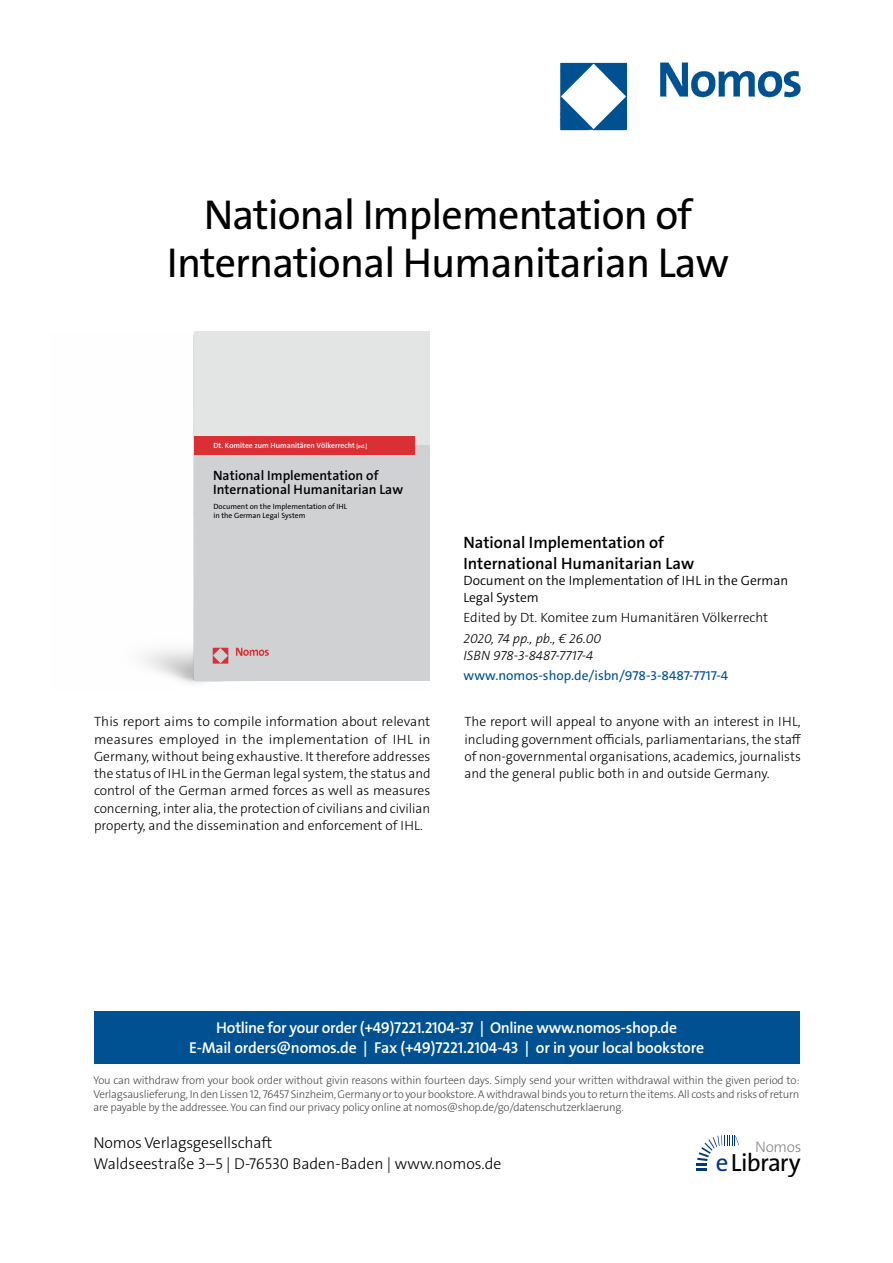
<style>
.page{position:relative;width:893px;height:1263px;background:#fff}
.page>*{position:absolute;margin:0;border:0;box-sizing:border-box;transform-origin:0 0}
.t1{font:42px/48px "The Sans Os F";letter-spacing:-.02em;color:#000;text-align:center}
.t2{font:24.9px "The Sans Os F";letter-spacing:-.03em;color:#000}
.t3{font:600 16.5px/21px "The Sans C5";color:#000}
.t4{font:600 15.75px/21px "The Sans Os F";letter-spacing:-.02em;color:#fff;text-align:center}
.t5{font:300 15.75px/21px "The Sans Os F";color:#000}
.t6{font:300 15.3px "The Sans Os F";letter-spacing:-.02em;color:#87888a}
.t7{font:300 13.5px/17.2px "The Sans C5";color:#000;text-align:justify}
.t8{font:300 13.5px/16.5px "The Sans C5";color:#000}
.t9{font:600 13.5px/14.7px "The Sans Os F";color:#000}
.t10{font:italic 300 13.5px/16.5px "The Sans C5";color:#000}
.t11{font:13.5px "The Sans C5";color:#005192}
.t12{font:300 11.25px/13.5px "The Sans Os F";letter-spacing:-.02em;color:#4b4b4d;text-align:justify}
.t13{font:7.65px/9.1px "The Sans Os F";color:#000}
.t14{font:600 7.65px "The Sans Os F";color:#fff}
.s1{font-size:5.4px}
.s2{color:#003882}
</style>
<div class="page">
<div style="left:94px;top:1011px;width:705px;height:52px;background:#005192"></div>
<svg style="left:697px;top:1135px;width:42px;height:36px"></svg>
<img style="left:559px;top:62px;width:242px;height:69px">
<img style="left:144px;top:335px;width:285px;height:349px">
<div style="left:194px;top:331px;width:236px;height:126px;background:#e3e4e4"></div>
<div style="left:194px;top:445px;width:236px;height:235px;background:#d0d1d2"></div>
<div style="left:194px;top:436px;width:220px;height:18px;background:#db2f36"></div>
<img style="left:213px;top:647px;width:56px;height:17px">
<h1 class="t1" style="left:167px;top:195px;width:564px">National Implementation of<br>International Humanitarian Law</h1>
<p class="t14" style="left:213px;top:441px;width:155px">Dt. Komitee zum Humanitären Völkerrecht <span class="s1">[ed.]</span></p>
<p class="t9" style="left:213px;top:468px;width:192px">National Implementation of<br>International Humanitarian Law</p>
<p class="t13" style="left:213px;top:503px;width:135px">Document on the Implementation of IHL in the German Legal System</p>
<p class="t3" style="left:463px;top:532px;width:232px">National Implementation of<br>International Humanitarian Law</p>
<p class="t8" style="left:463px;top:572px;width:326px">Document on the Implementation of IHL in the German<br>Legal System</p>
<p class="t7" style="left:463px;top:609px;width:306px">Edited by Dt. Komitee zum Humanitären Völkerrecht</p>
<p class="t10" style="left:463px;top:630px;width:139px">2020, 74 pp., pb., € 26.00<br>ISBN 978-3-8487-7717-4</p>
<p class="t11" style="left:463px;top:667px;width:266px">www.nomos-shop.de/isbn/978-3-8487-7717-4</p>
<p class="t7" style="left:94px;top:713px;width:338px">This report aims to compile information about relevant measures employed in the implementation of IHL in Germany, without being exhaustive. It therefore addresses the status of IHL in the German legal system, the status and control of the German armed forces as well as measures concerning, inter alia, the protection of civilians and civilian property, and the dissemination and enforcement of IHL.</p>
<p class="t7" style="left:464px;top:713px;width:338px">The report will appeal to anyone with an interest in IHL, including government officials, parliamentarians, the staff of non-governmental organisations, academics, journalists and the general public both in and outside Germany.</p>
<p class="t4" style="left:189px;top:1017px;width:516px">Hotline for your order (+49)7221.2104-37 | Online www.nomos-shop.de<br>E-Mail orders@nomos.de | Fax (+49)7221.2104-43 | or in your local bookstore</p>
<p class="t12" style="left:94px;top:1074px;width:707px">You can withdraw from your book order without givin reasons within fourteen days. Simply send your written withdrawal within the given period to:<br>Verlagsauslieferung, In den Lissen 12, 76457 Sinzheim, Germany or to your bookstore. A withdrawal binds you to return the items. All costs and risks of return are payable by the addressee. You can find our privacy policy online at nomos@shop.de/go/datenschutzerklaerung.</p>
<p class="t5" style="left:94px;top:1133px;width:409px">Nomos Verlagsgesellschaft<br>Waldseestraße 3–5 | D-76530 Baden-Baden | www.nomos.de</p>
<p class="t6" style="left:755px;top:1137px;width:48px">Nomos</p>
<h2 class="t2" style="left:716px;top:1152px;width:86px"><span class="s2">e</span>Library</h2>
</div>
